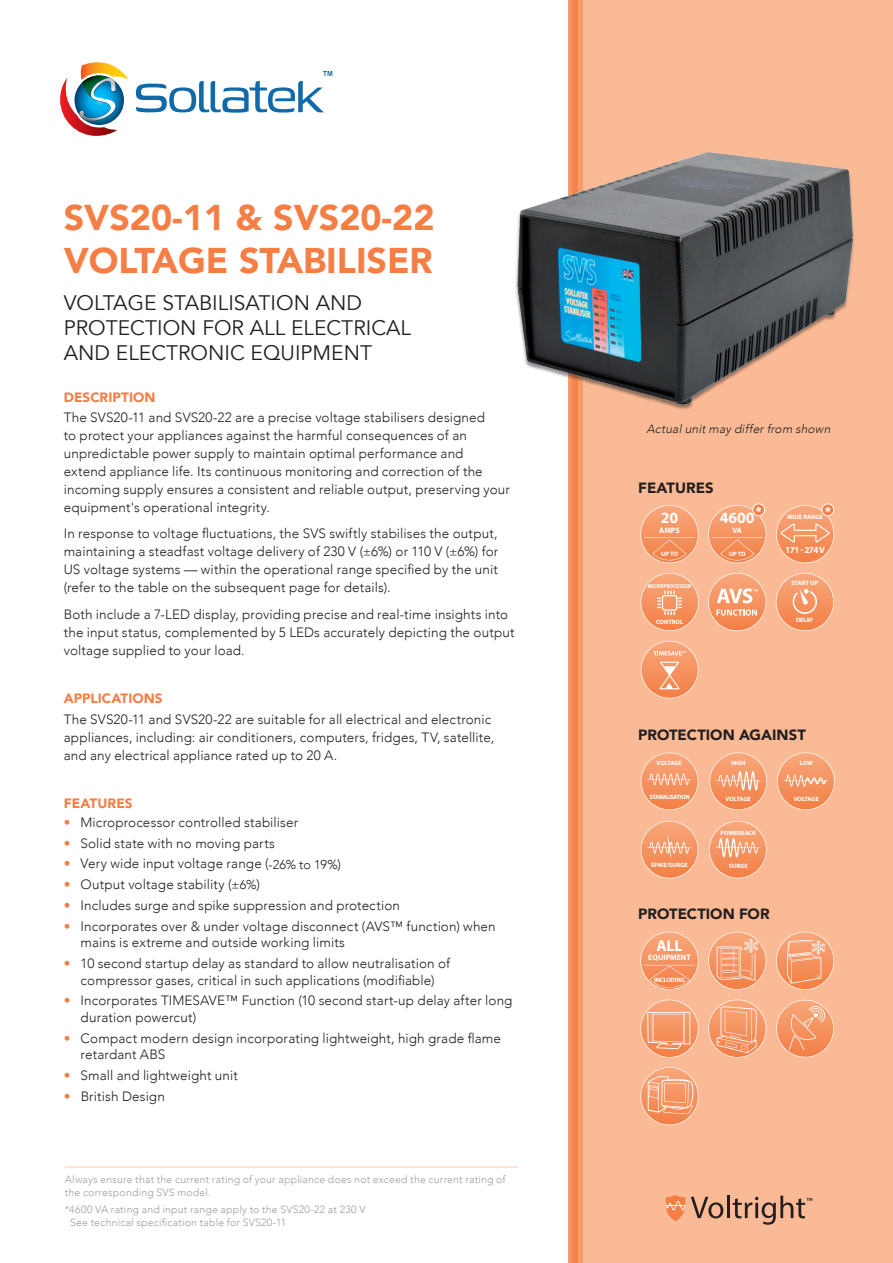
<style>
.page{position:relative;width:893px;height:1263px;background:#fff}
.page>*{position:absolute;margin:0;border:0;box-sizing:border-box;transform-origin:0 0}
.t1{font:900 35.7px/42.9px "Avenir";color:#f47e44}
.t2{font:21px/25.2px "Avenir";color:#231f20}
.t3{font:700 15.75px "Myriad Pro";color:#fff}
.t4{font:900 14.85px "Avenir";color:#231f20}
.t5{font:300 13.5px/18px "Avenir";letter-spacing:.01em;color:#231f20}
.t6{font:900 13.5px "Avenir";letter-spacing:.005em;color:#f47e44}
.t7{font:900 13.2px "Avenir";color:#fff}
.t8{font:italic 300 12px "Avenir";color:#231f20}
.t9{font:300 10.5px/13.2px "Avenir";letter-spacing:.02em;color:#9b9fa2}
.t10{font:700 9.15px "Myriad Pro";letter-spacing:-.05em;color:#fff}
.t11{font:700 7.8px "Myriad Pro";color:#fff}
.t12{font:700 6.3px "Myriad Pro";color:#fff}
.t13{font:700 6.3px "Myriad Pro";letter-spacing:-.025em;color:#fff}
.t14{font:700 6.15px "Myriad Pro";letter-spacing:-.005em;color:#fff}
.t15{font:700 6.15px "Myriad Pro";letter-spacing:-.05em;color:#fff}
.t16{font:700 5.7px "Myriad Pro";color:#fff;scale:.9 1}
.s1{font-size:12.75px}
.s2{color:#f47e44}
</style>
<div class="page">
<div style="left:572px;top:0;width:321px;height:1263px;background:#faba95"></div>
<svg style="left:568px;top:0;width:15px;height:1263px;background:#f58f5b"></svg>
<svg style="left:666px;top:1195px;width:19px;height:26px"></svg>
<svg style="left:691px;top:1197px;width:32px;height:21px"></svg>
<hr style="left:727px;top:1196px;width:3px;height:22px;background:#231f20">
<svg style="left:733px;top:1196px;width:79px;height:29px"></svg>
<img style="left:60px;top:62px;width:69px;height:74px">
<svg style="left:136px;top:71px;width:196px;height:42px"></svg>
<img style="left:515px;top:150px;width:339px;height:259px">
<svg style="left:640px;top:999px;width:58px;height:59px"></svg>
<svg style="left:776px;top:1000px;width:58px;height:57px"></svg>
<svg style="left:708px;top:932px;width:58px;height:58px"></svg>
<svg style="left:640px;top:932px;width:58px;height:58px"></svg>
<svg style="left:776px;top:932px;width:58px;height:58px"></svg>
<svg style="left:708px;top:999px;width:58px;height:59px"></svg>
<svg style="left:640px;top:1067px;width:58px;height:58px"></svg>
<svg style="left:708px;top:505px;width:58px;height:58px"></svg>
<svg style="left:640px;top:505px;width:58px;height:58px"></svg>
<svg style="left:776px;top:505px;width:58px;height:58px"></svg>
<svg style="left:641px;top:641px;width:57px;height:57px"></svg>
<svg style="left:641px;top:573px;width:58px;height:58px"></svg>
<svg style="left:708px;top:573px;width:58px;height:58px"></svg>
<svg style="left:641px;top:821px;width:57px;height:57px"></svg>
<svg style="left:709px;top:752px;width:58px;height:58px"></svg>
<svg style="left:777px;top:752px;width:58px;height:58px"></svg>
<svg style="left:641px;top:752px;width:57px;height:58px"></svg>
<svg style="left:709px;top:821px;width:58px;height:57px"></svg>
<svg style="left:776px;top:573px;width:58px;height:58px"></svg>
<div style="left:753px;top:504px;width:12px;height:12px;background:#f47e44;border-radius:50%"></div>
<div style="left:752px;top:503px;width:13px;height:13px;border:1px solid #fff;border-radius:50%"></div>
<hr style="left:65px;top:1166px;width:453px;height:1px;background:#fccfae">
<div style="left:822px;top:504px;width:12px;height:12px;background:#f47e44;border-radius:50%"></div>
<div style="left:821px;top:503px;width:13px;height:13px;border:1px solid #fff;border-radius:50%"></div>
<h1 class="t1" style="left:64px;top:195px;width:372px">SVS20-11 &amp; SVS20-22<br>VOLTAGE STABILISER</h1>
<h2 class="t2" style="left:64px;top:290px;width:349px">VOLTAGE STABILISATION AND<br>PROTECTION FOR ALL ELECTRICAL<br>AND ELECTRONIC EQUIPMENT</h2>
<p class="t6" style="left:64px;top:385px;width:93px">DESCRIPTION</p>
<p class="t5" style="left:64px;top:408px;width:448px">The SVS20-11 and SVS20-22 are a precise voltage stabilisers designed<br>to protect your appliances against the harmful consequences of an unpredictable power supply to maintain optimal performance and<br>extend appliance life. Its continuous monitoring and correction of the incoming supply ensures a consistent and reliable output, preserving your equipment's operational integrity.</p>
<p class="t5" style="left:64px;top:524px;width:436px;text-align:justify">In response to voltage fluctuations, the SVS swiftly stabilises the output, maintaining a steadfast voltage delivery of 230 V (<span class="s1">±</span>6%) or 110 V (<span class="s1">±</span>6%) for US voltage systems — within the operational range specified by the unit (refer to the table on the subsequent page for details).</p>
<p class="t5" style="left:64px;top:605px;width:452px">Both include a 7-LED display, providing precise and real-time insights into the input status, complemented by 5 LEDs accurately depicting the output voltage supplied to your load.</p>
<p class="t6" style="left:64px;top:687px;width:100px">APPLICATIONS</p>
<p class="t5" style="left:64px;top:710px;width:432px">The SVS20-11 and SVS20-22 are suitable for all electrical and electronic appliances, including: air conditioners, computers, fridges, TV, satellite, and any electrical appliance rated up to 20 A.</p>
<p class="t6" style="left:64px;top:792px;width:70px">FEATURES</p>
<p class="t5" style="left:64px;top:813px;width:236px"><span class="s2">•</span> Microprocessor controlled stabiliser</p>
<p class="t5" style="left:64px;top:834px;width:213px"><span class="s2">•</span> Solid state with no moving parts</p>
<p class="t5" style="left:64px;top:855px;width:279px"><span class="s2">•</span> Very wide input voltage range (<span class="s1">-26% to 19%</span>)</p>
<p class="t5" style="left:64px;top:876px;width:198px"><span class="s2">•</span> Output voltage stability (<span class="s1">±6%</span>)</p>
<p class="t5" style="left:64px;top:896px;width:338px"><span class="s2">•</span> Includes surge and spike suppression and protection</p>
<p class="t5" style="left:81px;top:918px;width:417px;line-height:16.5px;text-indent:-17px"><span class="s2">•</span> Incorporates over &amp; under voltage disconnect (AVS™ function) when mains is extreme and outside working limits</p>
<p class="t5" style="left:64px;top:955px;width:388px;line-height:16.5px;text-align:center"><span class="s2">•</span> 10 second startup delay as standard to allow neutralisation of compressor gases, critical in such applications (modifiable)</p>
<p class="t5" style="left:81px;top:992px;width:433px;line-height:16.5px;text-indent:-17px"><span class="s2">•</span> Incorporates TIMESAVE™ Function (10 second start-up delay after long duration powercut)</p>
<p class="t5" style="left:81px;top:1030px;width:422px;line-height:16.5px;text-indent:-17px"><span class="s2">•</span> Compact modern design incorporating lightweight, high grade flame retardant ABS</p>
<p class="t5" style="left:64px;top:1066px;width:176px"><span class="s2">•</span> Small and lightweight unit</p>
<p class="t5" style="left:64px;top:1087px;width:103px"><span class="s2">•</span> British Design</p>
<p class="t9" style="left:65px;top:1173px;width:442px">Always ensure that the current rating of your appliance does not exceed the current rating of the corresponding SVS model.</p>
<p class="t9" style="left:70px;top:1203px;width:297px;text-indent:-5px">*4600 VA rating and input range apply to the SVS20-22 at 230 V<br>See technical specification table for SVS20-11</p>
<p class="t8" style="left:646px;top:421px;width:188px">Actualunitmay differfrom shown</p>
<p class="t4" style="left:638px;top:475px;width:77px">FEATURES</p>
<p class="t3" style="left:661px;top:508px;width:19px">20</p>
<p class="t11" style="left:659px;top:525px;width:22px">AMPS</p>
<p class="t12" style="left:661px;top:550px;width:18px">UP TO</p>
<p class="t16" style="left:648px;top:582px;width:50px">MICROPROCESSOR</p>
<p class="t12" style="left:656px;top:618px;width:29px">CONTROL</p>
<p class="t7" style="left:756px;top:500px;width:8px">*</p>
<p class="t3" style="left:720px;top:508px;width:36px">4600</p>
<p class="t11" style="left:732px;top:525px;width:11px">VA</p>
<p class="t12" style="left:729px;top:550px;width:18px">UP TO</p>
<p class="t7" style="left:825px;top:500px;width:8px">*</p>
<p class="t12" style="left:787px;top:512px;width:38px">WIDE RANGE</p>
<p class="t10" style="left:785px;top:544px;width:41px">171 - 274 V</p>
<p class="t12" style="left:791px;top:579px;width:28px">START UP</p>
<p class="t12" style="left:796px;top:616px;width:19px">DELAY</p>
<p class="t4" style="left:638px;top:722px;width:169px">PROTECTION AGAINST</p>
<p class="t14" style="left:656px;top:759px;width:27px">VOLTAGE</p>
<p class="t15" style="left:649px;top:792px;width:42px">STABALISATION</p>
<p class="t14" style="left:651px;top:861px;width:38px">SPIKE/SURGE</p>
<p class="t14" style="left:731px;top:759px;width:16px">HIGH</p>
<p class="t14" style="left:726px;top:795px;width:27px">VOLTAGE</p>
<p class="t14" style="left:720px;top:829px;width:37px">POWERBACK</p>
<p class="t14" style="left:729px;top:862px;width:20px">SURGE</p>
<p class="t4" style="left:638px;top:901px;width:133px">PROTECTION FOR</p>
<p class="t3" style="left:656px;top:935px;width:28px">ALL</p>
<p class="t11" style="left:648px;top:953px;width:44px">EQUIPMENT</p>
<p class="t13" style="left:654px;top:976px;width:32px">INCLUDING</p>
<p class="t14" style="left:800px;top:759px;width:14px">LOW</p>
<p class="t14" style="left:794px;top:795px;width:27px">VOLTAGE</p>
</div>
